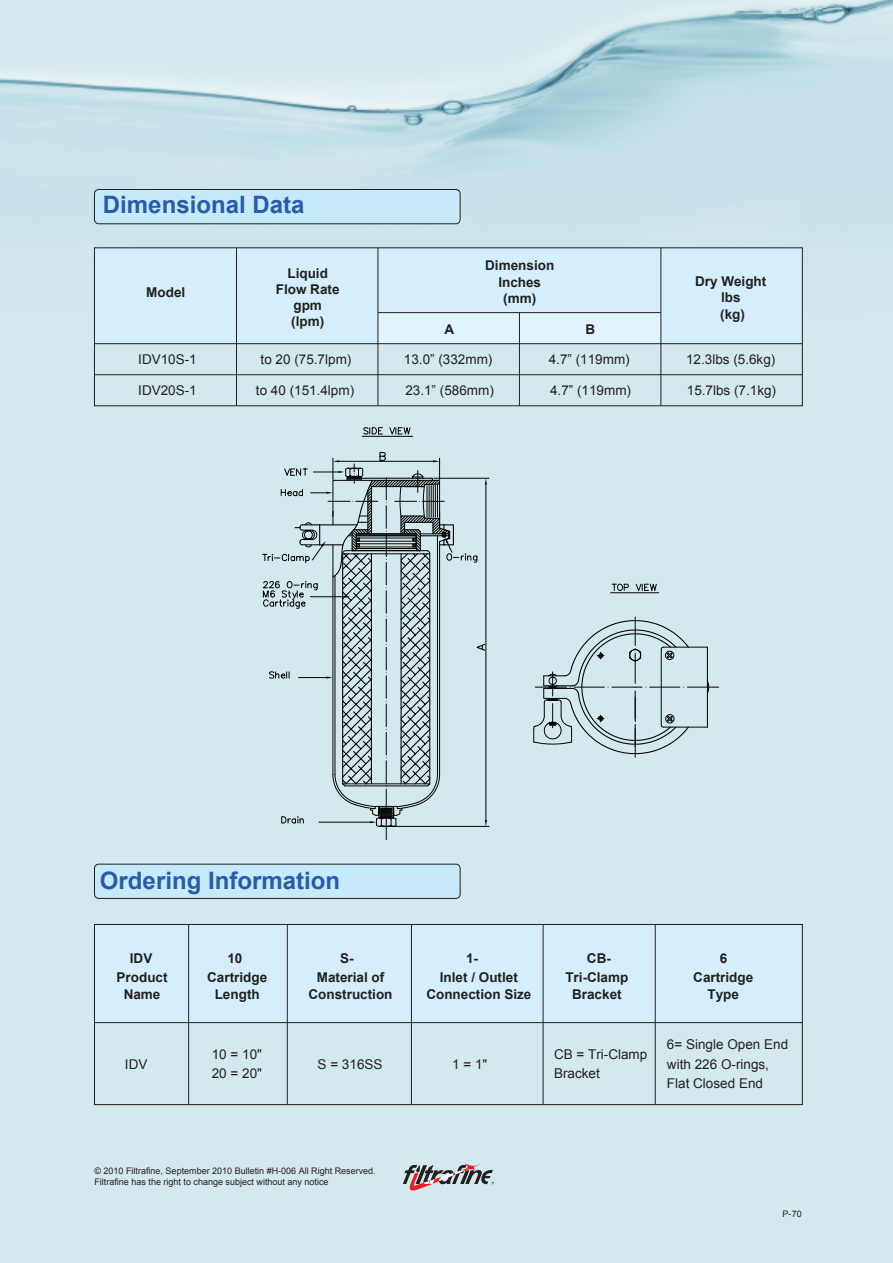
<style>
.page{position:relative;width:893px;height:1263px;background:#fff}
.page>*{position:absolute;margin:0;border:0;box-sizing:border-box;transform-origin:0 0}
.t1{font:700 24px "Arial";color:#275caa}
.t2{font:13.5px/19.5px "Arial";color:#231f20}
.t3{font:700 13.5px/16.2px "Arial";color:#231f20;text-align:center}
.t4{font:9px/10.8px "Arial";color:#231f20}
</style>
<div class="page">
<img style="left:0;top:0;width:893px;height:1263px">
<svg style="left:403px;top:1163px;width:91px;height:28px;background:#a7a3a7"></svg>
<div style="left:94px;top:189px;width:366px;height:35px;background:#c6eafa;border-radius:4px"></div>
<div style="left:94px;top:189px;width:366px;height:35px;border:1px solid #231f20;border-radius:4px"></div>
<div style="left:94px;top:864px;width:366px;height:34px;background:#c6eafa;border-radius:4px"></div>
<div style="left:94px;top:864px;width:366px;height:34px;border:1px solid #231f20;border-radius:4px"></div>
<div style="left:94px;top:924px;width:708px;height:98px;background:#d4effb"></div>
<hr style="left:94px;top:1022px;width:708px;height:1px;background:#231f20">
<hr style="left:188px;top:924px;width:1px;height:180px;background:#231f20">
<hr style="left:287px;top:924px;width:1px;height:180px;background:#231f20">
<hr style="left:411px;top:924px;width:1px;height:180px;background:#231f20">
<hr style="left:543px;top:924px;width:1px;height:180px;background:#231f20">
<hr style="left:655px;top:924px;width:1px;height:180px;background:#231f20">
<div style="left:378px;top:313px;width:283px;height:31px;background:#e1f4fc"></div>
<div style="left:378px;top:248px;width:283px;height:65px;background:#d4effb"></div>
<div style="left:94px;top:248px;width:284px;height:96px;background:#d4effb"></div>
<div style="left:661px;top:248px;width:141px;height:96px;background:#d4effb"></div>
<div style="left:94px;top:248px;width:708px;height:158px;border:1px solid #231f20"></div>
<hr style="left:94px;top:374px;width:708px;height:1px;background:#231f20">
<hr style="left:94px;top:343px;width:708px;height:1px;background:#231f20">
<hr style="left:378px;top:312px;width:283px;height:1px;background:#231f20">
<hr style="left:661px;top:248px;width:1px;height:158px;background:#231f20">
<hr style="left:519px;top:313px;width:1px;height:93px;background:#231f20">
<hr style="left:378px;top:248px;width:1px;height:158px;background:#231f20">
<hr style="left:236px;top:248px;width:1px;height:158px;background:#231f20">
<div style="left:94px;top:924px;width:708px;height:181px;border:1px solid #231f20"></div>
<svg style="left:363px;top:427px;width:20px;height:8px"></svg>
<svg style="left:389px;top:425px;width:22px;height:11px"></svg>
<hr style="left:362px;top:436px;width:51px;height:1px;background:#030303">
<svg style="left:612px;top:583px;width:17px;height:8px"></svg>
<svg style="left:635px;top:581px;width:22px;height:13px"></svg>
<hr style="left:611px;top:592px;width:48px;height:1px;background:#030303">
<hr style="left:434px;top:478px;width:55px;height:1px;background:#030303">
<hr style="left:381px;top:826px;width:108px;height:1px;background:#030303">
<hr style="left:663px;top:647px;width:44px;height:1px;background:#030303">
<hr style="left:663px;top:727px;width:44px;height:1px;background:#030303">
<hr style="left:707px;top:647px;width:1px;height:80px;background:#030303">
<svg style="left:706px;top:680px;width:3px;height:14px"></svg>
<hr style="left:687px;top:687px;width:32px;height:1px;background:#030303">
<svg style="left:533px;top:617px;width:157px;height:140px;background:#c1d4d9"></svg>
<svg style="left:262px;top:451px;width:225px;height:388px;background:#bccfd3"></svg>
<h1 class="t1" style="left:103px;top:189px;width:203px">Dimensional Data</h1>
<p class="t3" style="left:146px;top:284px;width:41px">Model</p>
<p class="t3" style="left:276px;top:265px;width:65px">Liquid<br>Flow Rate gpm (lpm)</p>
<p class="t3" style="left:485px;top:258px;width:71px">Dimension<br>Inches (mm)</p>
<p class="t3" style="left:444px;top:321px;width:11px">A</p>
<p class="t3" style="left:585px;top:321px;width:11px">B</p>
<p class="t3" style="left:695px;top:274px;width:73px">Dry Weight lbs<br>(kg)</p>
<p class="t2" style="left:138px;top:350px;width:60px">IDV10S-1</p>
<p class="t2" style="left:261px;top:350px;width:92px">to 20 (75.7lpm)</p>
<p class="t2" style="left:404px;top:350px;width:90px">13.0” (332mm)</p>
<p class="t2" style="left:549px;top:350px;width:83px">4.7” (119mm)</p>
<p class="t2" style="left:686px;top:350px;width:91px">12.3lbs (5.6kg)</p>
<p class="t2" style="left:138px;top:380px;width:60px">IDV20S-1</p>
<p class="t2" style="left:256px;top:380px;width:100px">to 40 (151.4lpm)</p>
<p class="t2" style="left:405px;top:380px;width:90px">23.1” (586mm)</p>
<p class="t2" style="left:550px;top:380px;width:83px">4.7” (119mm)</p>
<p class="t2" style="left:687px;top:380px;width:91px">15.7lbs (7.1kg)</p>
<h1 class="t1" style="left:100px;top:864px;width:242px">Ordering Information</h1>
<p class="t3" style="left:130px;top:950px;width:24px">IDV</p>
<p class="t3" style="left:227px;top:950px;width:17px">10</p>
<p class="t3" style="left:340px;top:950px;width:15px">S-</p>
<p class="t3" style="left:466px;top:950px;width:14px">1-</p>
<p class="t3" style="left:587px;top:950px;width:25px">CB-</p>
<p class="t3" style="left:720px;top:950px;width:9px">6</p>
<p class="t3" style="left:117px;top:970px;width:53px">Product<br>Name</p>
<p class="t3" style="left:207px;top:970px;width:62px">Cartridge<br>Length</p>
<p class="t3" style="left:309px;top:970px;width:85px">Material of<br>Construction</p>
<p class="t3" style="left:426px;top:970px;width:107px">Inlet / Outlet<br>Connection Size</p>
<p class="t3" style="left:565px;top:970px;width:65px">Tri-Clamp<br>Bracket</p>
<p class="t3" style="left:693px;top:970px;width:62px">Cartridge<br>Type</p>
<p class="t2" style="left:125px;top:1054px;width:24px">IDV</p>
<p class="t2" style="left:212px;top:1044px;width:52px">10 = 10"<br>20 = 20"</p>
<p class="t2" style="left:554px;top:1044px;width:95px">CB = Tri-Clamp<br>Bracket</p>
<p class="t2" style="left:667px;top:1035px;width:123px">6= Single Open End with 226 O-rings,<br>Flat Closed End</p>
<p class="t2" style="left:318px;top:1054px;width:66px">S = 316SS</p>
<p class="t2" style="left:452px;top:1054px;width:37px">1 = 1"</p>
<p class="t4" style="left:94px;top:1165px;width:283px">© 2010 Filtrafine, September 2010 Bulletin #H-006 All Right Reserved.<br>Filtrafine has the right to change subject without any notice</p>
<p class="t4" style="left:782px;top:1208px;width:21px">P-70</p>
</div>
